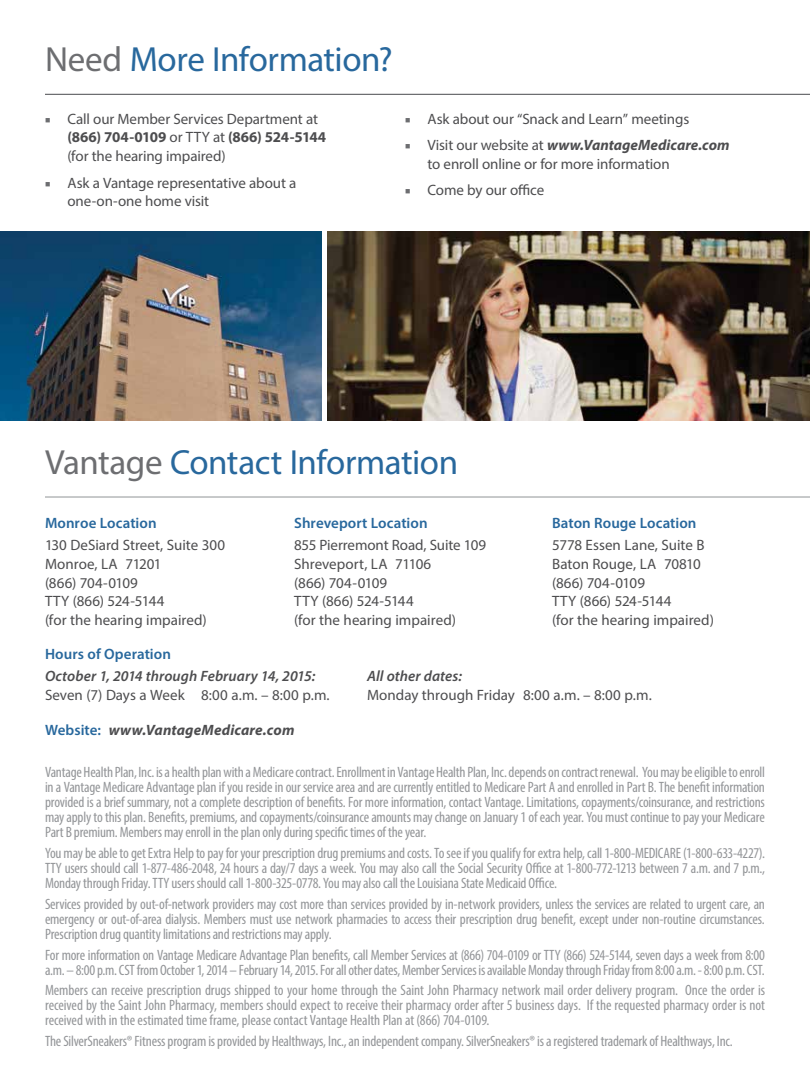
<style>
.page{position:relative;width:810px;height:1080px;background:#fff}
.page>*{position:absolute;margin:0;border:0;box-sizing:border-box;transform-origin:0 0}
.t1{font:35px "Myriad Pro";letter-spacing:-.01em;color:#28689d}
.t2{font:condensed 15px/15px "Myriad Pro";letter-spacing:-.015em;color:#939598;text-align:justify}
.t3{font:15px/18.8px "Myriad Pro";letter-spacing:-.005em;color:#4d4d4f}
.t4{font:600 15px "Myriad Pro";letter-spacing:.005em;color:#28689d}
.t5{font:italic 600 15px "Myriad Pro";letter-spacing:.005em;color:#4d4d4f}
.t6{font:italic 700 15px "Myriad Pro";letter-spacing:.01em;color:#4d4d4f}
.s1{color:#6d6e71}
.s2{font-family:"Minion Pro";color:#6d6e71}
.s3{font-weight:700}
.s4{font-weight:700;font-style:italic}
.s5{font-weight:600;font-style:normal;color:#28689d}
</style>
<div class="page">
<img style="left:0;top:232px;width:321px;height:188px">
<img style="left:328px;top:232px;width:482px;height:188px">
<hr style="left:45px;top:94px;width:765px;height:1px;background:#6d6e71">
<hr style="left:45px;top:496px;width:765px;height:2px;background:#a7a9ac">
<h1 class="t1" style="left:45px;top:38px;width:349px"><span class="s1">Need</span> More Information?</h1>
<p class="t3" style="left:67px;top:109px;width:260px;text-indent:-22px"><span class="s2">■</span> Call our Member Services Department at <span class="s3">(866) 704-0109</span> or TTY at <span class="s3">(866) 524-5144 </span>(for the hearing impaired)</p>
<p class="t3" style="left:67px;top:173px;width:230px;text-indent:-22px"><span class="s2">■</span> Ask a Vantage representative about a one-on-one home visit</p>
<p class="t3" style="left:405px;top:109px;width:286px"><span class="s2">■</span> Ask about our “Snack and Learn” meetings</p>
<p class="t3" style="left:427px;top:136px;width:304px;text-indent:-22px"><span class="s2">■</span> Visit our website at <span class="s4">www.VantageMedicare.com </span>to enroll online or for more information</p>
<p class="t3" style="left:405px;top:181px;width:141px"><span class="s2">■</span> Come by our office</p>
<h1 class="t1" style="left:45px;top:441px;width:415px"><span class="s1">Vantage</span> Contact Information</h1>
<p class="t4" style="left:45px;top:513px;width:113px">Monroe Location</p>
<p class="t3" style="left:45px;top:535px;width:182px">130 DeSiard Street, Suite 300<br>Monroe, LA 71201<br>(866) 704-0109<br>TTY (866) 524-5144<br>(for the hearing impaired)</p>
<p class="t4" style="left:294px;top:513px;width:135px">Shreveport Location</p>
<p class="t3" style="left:294px;top:535px;width:193px">855 Pierremont Road, Suite 109<br>Shreveport, LA 71106<br>(866) 704-0109<br>TTY (866) 524-5144<br>(for the hearing impaired)</p>
<p class="t4" style="left:552px;top:513px;width:146px">Baton Rouge Location</p>
<p class="t3" style="left:552px;top:535px;width:163px">5778 Essen Lane, Suite B<br>Baton Rouge, LA 70810 (866) 704-0109<br>TTY (866) 524-5144<br>(for the hearing impaired)</p>
<p class="t4" style="left:45px;top:644px;width:127px">Hours of Operation</p>
<p class="t5" style="left:45px;top:667px;width:272px">October 1, 2014 through February 14, 2015:</p>
<p class="t3" style="left:45px;top:685px;width:286px">Seven (7) Days a Week 8:00 a.m. – 8:00 p.m.</p>
<p class="t6" style="left:45px;top:720px;width:251px"><span class="s5">Website:</span> www.VantageMedicare.com</p>
<p class="t5" style="left:367px;top:667px;width:97px">All other dates:</p>
<p class="t3" style="left:367px;top:685px;width:286px">Monday through Friday 8:00 a.m. – 8:00 p.m.</p>
<p class="t2" style="left:45px;top:764px;width:722px">Vantage Health Plan, Inc. is a health plan with a Medicare contract. Enrollment in Vantage Health Plan, Inc. depends on contract renewal. You may be eligible to enroll in a Vantage Medicare Advantage plan if you reside in our service area and are currently entitled to Medicare Part A and enrolled in Part B. The benefit information provided is a brief summary, not a complete description of benefits. For more information, contact Vantage. Limitations, copayments/coinsurance, and restrictions may apply to this plan. Benefits, premiums, and copayments/coinsurance amounts may change on January 1 of each year. You must continue to pay your Medicare Part B premium. Members may enroll in the plan only during specific times of the year.</p>
<p class="t2" style="left:45px;top:845px;width:722px">You may be able to get Extra Help to pay for your prescription drug premiums and costs. To see if you qualify for extra help, call 1-800-MEDICARE (1-800-633-4227).<br>TTY users should call 1-877-486-2048, 24 hours a day/7 days a week. You may also call the Social Security Office at 1-800-772-1213 between 7 a.m. and 7 p.m., Monday through Friday. TTY users should call 1-800-325-0778. You may also call the Louisiana State Medicaid Office.</p>
<p class="t2" style="left:45px;top:896px;width:722px">Services provided by out-of-network providers may cost more than services provided by in-network providers, unless the services are related to urgent care, an emergency or out-of-area dialysis. Members must use network pharmacies to access their prescription drug benefit, except under non-routine circumstances.<br>Prescription drug quantity limitations and restrictions may apply.</p>
<p class="t2" style="left:45px;top:947px;width:721px">For more information on Vantage Medicare Advantage Plan benefits, call Member Services at (866) 704-0109 or TTY (866) 524-5144, seven days a week from 8:00 a.m. – 8:00 p.m. CST from October 1, 2014 – February 14, 2015. For all other dates, Member Services is available Monday through Friday from 8:00 a.m. - 8:00 p.m. CST.</p>
<p class="t2" style="left:45px;top:983px;width:722px">Members can receive prescription drugs shipped to your home through the Saint John Pharmacy network mail order delivery program. Once the order is received by the Saint John Pharmacy, members should expect to receive their pharmacy order after 5 business days. If the requested pharmacy order is not received with in the estimated time frame, please contact Vantage Health Plan at (866) 704-0109.</p>
<p class="t2" style="left:45px;top:1034px;width:689px">The SilverSneakers® Fitness program is provided by Healthways, Inc., an independent company. SilverSneakers® is a registered trademark of Healthways, Inc.</p>
</div>
